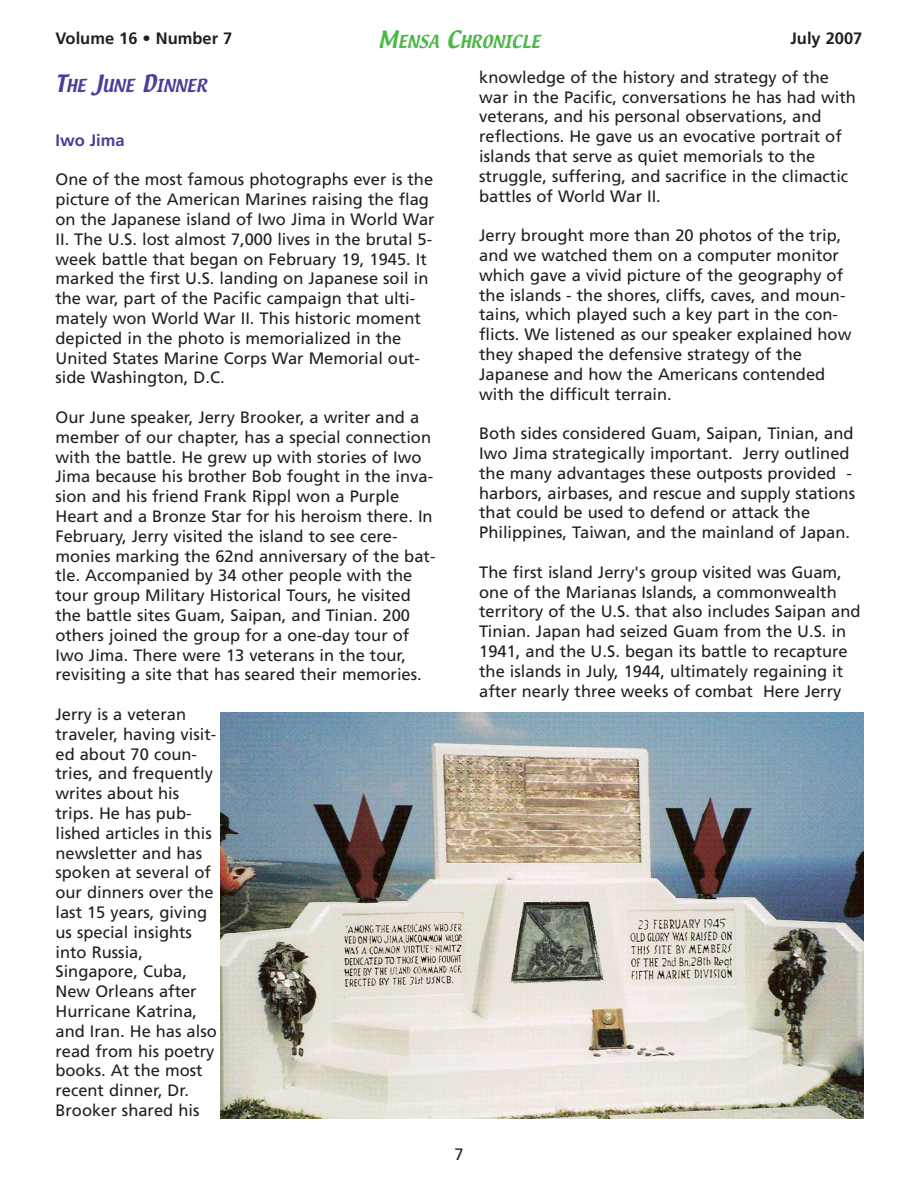
<style>
.page{position:relative;width:918px;height:1188px;background:#fff}
.page>*{position:absolute;margin:0;border:0;box-sizing:border-box;transform-origin:0 0}
.t1{font:16.5px/19.8px "Frutiger";color:#231f20}
.t2{font:700 16.5px "Frutiger";color:#231f20}
.t3{font:700 16.5px "Frutiger";color:#4d3c98}
.t4{font:15.75px "Textile";color:#4bb749}
.t5{font:15.75px "Textile";color:#4d3c98}
.s1{font-size:21px}
</style>
<div class="page">
<img style="left:220px;top:712px;width:644px;height:407px">
<p class="t2" style="left:56px;top:32px;width:178px">Volume 16 • Number 7</p>
<p class="t4" style="left:378px;top:33px;width:164px"><span class="s1">M</span>ENSA <span class="s1">C</span>HRONICLE</p>
<p class="t2" style="left:791px;top:32px;width:73px">July 2007</p>
<p class="t5" style="left:56px;top:77px;width:153px"><span class="s1">T</span>HE <span class="s1">J</span>UNE <span class="s1">D</span>INNER</p>
<p class="t3" style="left:56px;top:133px;width:71px">Iwo Jima</p>
<p class="t1" style="left:56px;top:171px;width:381px">One of the most famous photographs ever is the picture of the American Marines raising the flag on the Japanese island of Iwo Jima in World War II. The U.S. lost almost 7,000 lives in the brutal 5- week battle that began on February 19, 1945. It marked the first U.S. landing on Japanese soil in the war, part of the Pacific campaign that ulti&shy;mately won World War II. This historic moment depicted in the photo is memorialized in the United States Marine Corps War Memorial out&shy;side Washington, D.C.</p>
<p class="t1" style="left:56px;top:409px;width:381px">Our June speaker, Jerry Brooker, a writer and a member of our chapter, has a special connection with the battle. He grew up with stories of Iwo Jima because his brother Bob fought in the inva&shy;sion and his friend Frank Rippl won a Purple Heart and a Bronze Star for his heroism there. In February, Jerry visited the island to see cere&shy;monies marking the 62nd anniversary of the bat&shy;tle. Accompanied by 34 other people with the tour group Military Historical Tours, he visited the battle sites Guam, Saipan, and Tinian. 200 others joined the group for a one-day tour of Iwo Jima. There were 13 veterans in the tour, revisiting a site that has seared their memories.</p>
<p class="t1" style="left:56px;top:706px;width:163px">Jerry is a veteran traveler, having visit&shy;ed about 70 coun&shy;tries, and frequently writes about his trips. He has pub&shy;lished articles in this newsletter and has spoken at several of our dinners over the last 15 years, giving us special insights into Russia,<br>Singapore, Cuba,<br>New Orleans after<br>Hurricane Katrina, and Iran. He has also read from his poetry books. At the most recent dinner, Dr.<br>Brooker shared his</p>
<p class="t1" style="left:479px;top:69px;width:378px">knowledge of the history and strategy of the war in the Pacific, conversations he has had with veterans, and his personal observations, and reflections. He gave us an evocative portrait of islands that serve as quiet memorials to the struggle, suffering, and sacrifice in the climactic battles of World War II.</p>
<p class="t1" style="left:479px;top:227px;width:374px">Jerry brought more than 20 photos of the trip, and we watched them on a computer monitor which gave a vivid picture of the geography of the islands - the shores, cliffs, caves, and moun&shy;tains, which played such a key part in the con&shy;flicts. We listened as our speaker explained how they shaped the defensive strategy of the Japanese and how the Americans contended with the difficult terrain.</p>
<p class="t1" style="left:479px;top:425px;width:377px">Both sides considered Guam, Saipan, Tinian, and Iwo Jima strategically important. Jerry outlined the many advantages these outposts provided - harbors, airbases, and rescue and supply stations that could be used to defend or attack the Philippines, Taiwan, and the mainland of Japan.</p>
<p class="t1" style="left:479px;top:564px;width:383px">The first island Jerry's group visited was Guam, one of the Marianas Islands, a commonwealth territory of the U.S. that also includes Saipan and Tinian. Japan had seized Guam from the U.S. in 1941, and the U.S. began its battle to recapture the islands in July, 1944, ultimately regaining it after nearly three weeks of combat Here Jerry</p>
<p class="t1" style="left:454px;top:1146px;width:11px">7</p>
</div>
